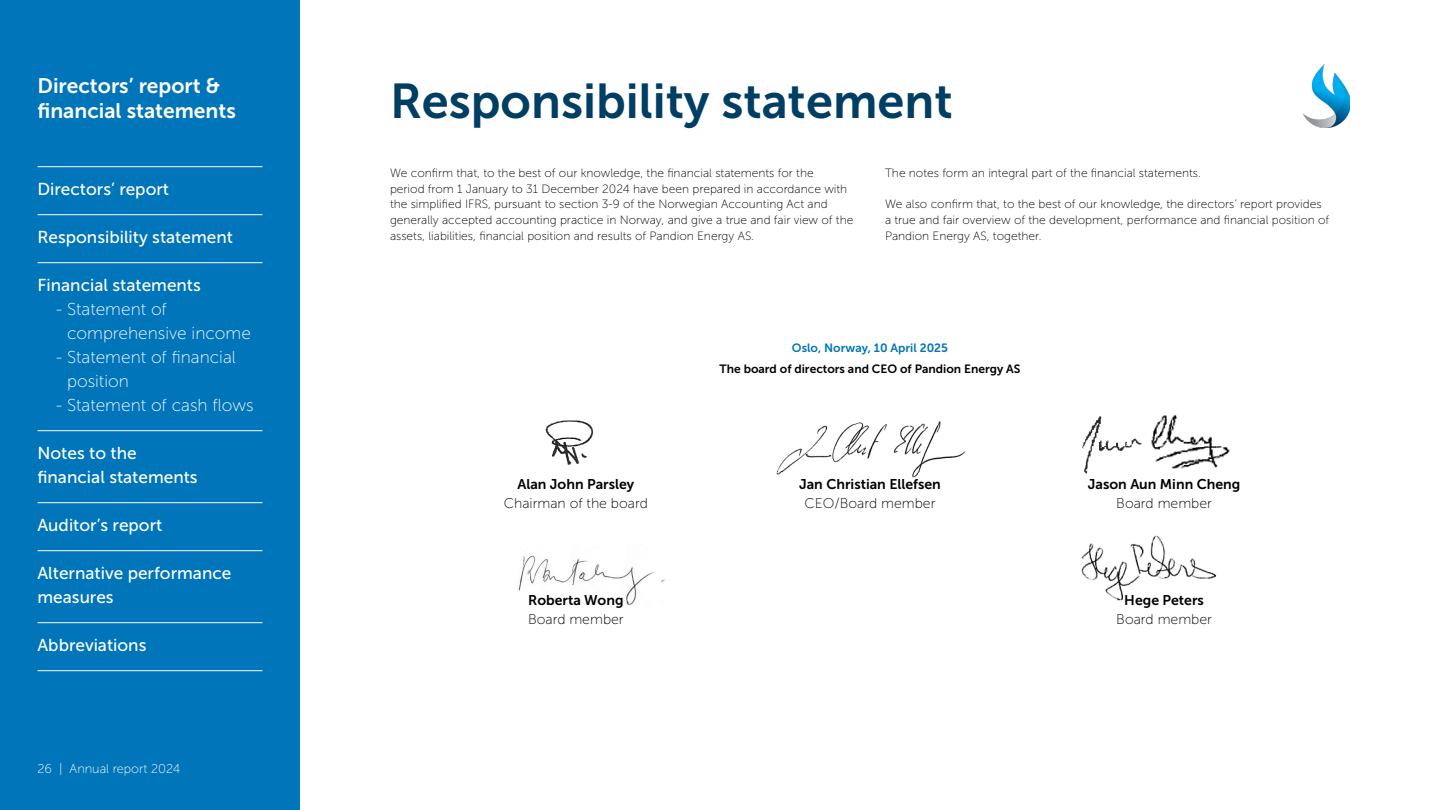
<style>
.page{position:relative;width:1440px;height:810px;background:#fff}
.page>*{position:absolute;margin:0;border:0;box-sizing:border-box;transform-origin:0 0}
.t1{font:48.75px "Museo Sans 700";color:#003e64}
.t2{font:21px/25.2px "Museo Sans 700";color:#fff}
.t3{font:17.25px/24px "Museo Sans 500";color:#fff}
.t4{font:17.25px/24px "Museo Sans 100";color:#fff}
.t5{font:14.1px "Museo Sans 700";color:#000}
.t6{font:14.1px "Museo Sans 100";color:#000}
.t7{font:12.75px "Museo Sans 100";color:#fff}
.t8{font:12px/15.8px "Museo Sans 100";color:#000}
.t9{font:12px "Museo Sans 700";color:#000}
.t10{font:12px "Museo Sans 700";color:#0075b9}
</style>
<div class="page">
<div style="left:0;top:0;width:300px;height:810px;background:#0075b9"></div>
<img style="left:545px;top:420px;width:49px;height:45px">
<img style="left:1082px;top:414px;width:148px;height:60px">
<img style="left:776px;top:421px;width:190px;height:57px">
<img style="left:518px;top:555px;width:147px;height:50px">
<img style="left:1081px;top:535px;width:136px;height:66px">
<img style="left:1303px;top:64px;width:47px;height:64px">
<hr style="left:38px;top:167px;width:224px;height:1px;background:#fff">
<hr style="left:38px;top:215px;width:224px;height:1px;background:#fff">
<hr style="left:38px;top:263px;width:224px;height:1px;background:#fff">
<hr style="left:38px;top:431px;width:224px;height:1px;background:#fff">
<hr style="left:38px;top:503px;width:224px;height:1px;background:#fff">
<hr style="left:38px;top:551px;width:224px;height:1px;background:#fff">
<hr style="left:38px;top:623px;width:224px;height:1px;background:#fff">
<hr style="left:38px;top:671px;width:224px;height:1px;background:#fff">
<h2 class="t2" style="left:38px;top:73px;width:200px">Directors’ report &amp; financial statements</h2>
<h3 class="t3" style="left:38px;top:177px;width:133px">Directors’ report</h3>
<h3 class="t3" style="left:38px;top:225px;width:197px">Responsibility statement</h3>
<h3 class="t3" style="left:38px;top:273px;width:165px">Financial statements</h3>
<h3 class="t4" style="left:67px;top:298px;width:185px;text-indent:-11px">- Statement of comprehensive income</h3>
<h3 class="t4" style="left:67px;top:346px;width:170px;text-indent:-11px">- Statement of financial position</h3>
<h3 class="t4" style="left:56px;top:394px;width:199px">- Statement of cash flows</h3>
<h3 class="t3" style="left:38px;top:441px;width:162px">Notes to the financial statements</h3>
<h3 class="t3" style="left:38px;top:513px;width:126px">Auditor’s report</h3>
<h3 class="t3" style="left:38px;top:561px;width:195px">Alternative performance measures</h3>
<h3 class="t3" style="left:38px;top:633px;width:110px">Abbreviations</h3>
<p class="t7" style="left:38px;top:761px;width:144px">26 | Annual report 2024</p>
<p class="t1" style="left:390px;top:74px;width:564px">Responsibility statement</p>
<p class="t8" style="left:390px;top:165px;width:465px">We confirm that, to the best of our knowledge, the financial statements for the<br>period from 1 January to 31 December 2024 have been prepared in accordance with the simplified IFRS, pursuant to section 3-9 of the Norwegian Accounting Act and generally accepted accounting practice in Norway, and give a true and fair view of the assets, liabilities, financial position and results of Pandion Energy AS.</p>
<p class="t8" style="left:885px;top:165px;width:317px">The notes form an integral part of the financial statements.</p>
<p class="t8" style="left:885px;top:197px;width:446px">We also confirm that, to the best of our knowledge, the directors’ report provides a true and fair overview of the development, performance and financial position of<br>Pandion Energy AS, together.</p>
<p class="t5" style="left:517px;top:476px;width:118px">Alan John Parsley</p>
<p class="t6" style="left:504px;top:496px;width:146px">Chairman of the board</p>
<p class="t5" style="left:528px;top:592px;width:97px">Roberta Wong</p>
<p class="t6" style="left:528px;top:612px;width:97px">Board member</p>
<p class="t10" style="left:792px;top:341px;width:158px">Oslo, Norway, 10 April 2025</p>
<p class="t9" style="left:720px;top:362px;width:302px">The board of directors and CEO of Pandion Energy AS</p>
<p class="t5" style="left:799px;top:476px;width:143px">Jan Christian Ellefsen</p>
<p class="t6" style="left:805px;top:496px;width:132px">CEO/Board member</p>
<p class="t5" style="left:1088px;top:476px;width:154px">Jason Aun Minn Cheng</p>
<p class="t6" style="left:1116px;top:496px;width:97px">Board member</p>
<p class="t5" style="left:1124px;top:592px;width:81px">Hege Peters</p>
<p class="t6" style="left:1116px;top:612px;width:97px">Board member</p>
</div>
